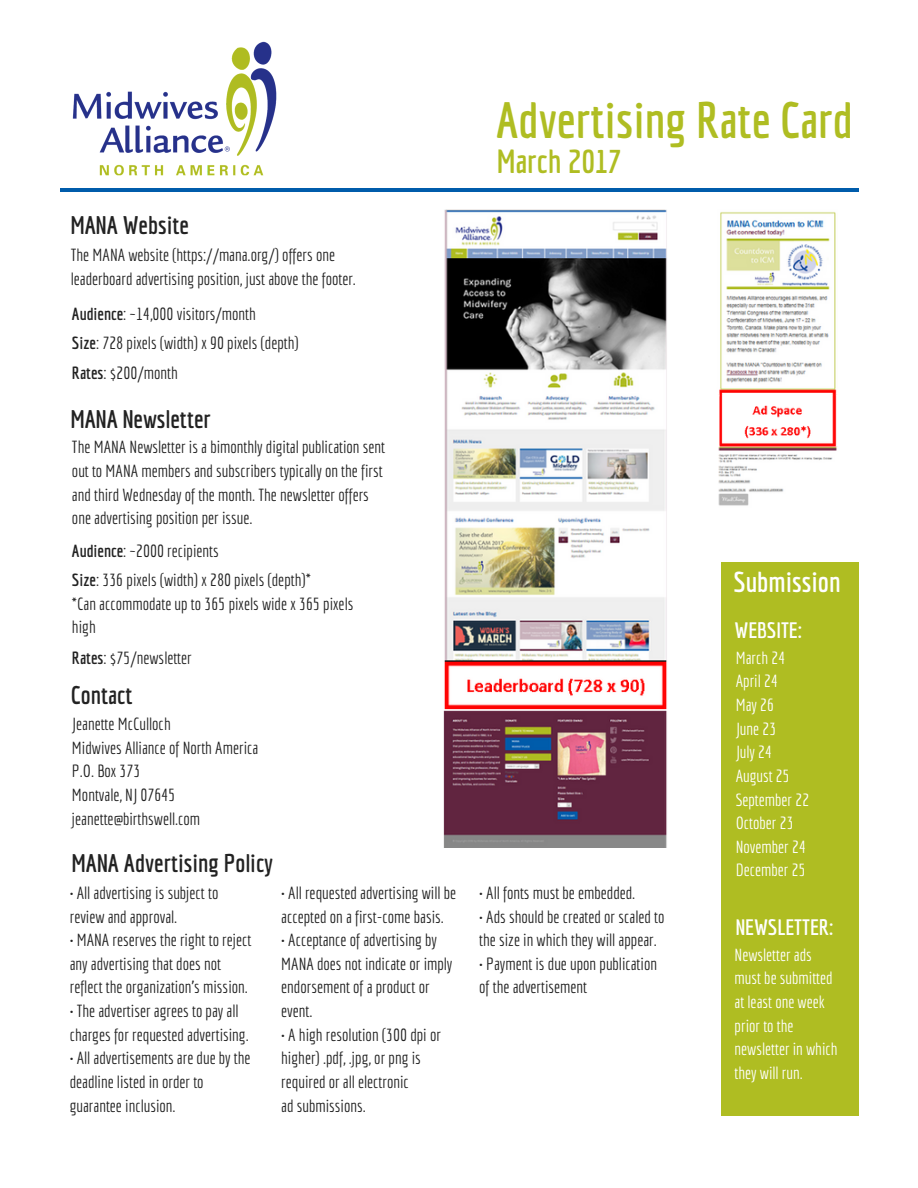
<style>
.page{position:relative;width:918px;height:1188px;background:#fff}
.page>*{position:absolute;margin:0;border:0;box-sizing:border-box;transform-origin:0 0}
.t1{font:700 49.8px "Economica";color:#afbd22}
.t2{font:700 32.7px "Economica";color:#afbd22}
.t3{font:700 28.05px "Economica";color:#fff}
.t4{font:700 24.9px "Economica";color:#222}
.t5{font:700 21.75px "Economica";color:#fff}
.t6{font:17.1px/23.7px "Economica";color:#222}
.t7{font:17.1px/23.7px "Economica";color:#fff}
.s1{font-weight:700}
</style>
<div class="page">
<img style="left:443px;top:209px;width:224px;height:638px">
<img style="left:718px;top:212px;width:120px;height:294px">
<img style="left:72px;top:41px;width:205px;height:135px">
<hr style="left:60px;top:188px;width:799px;height:3px;background:#005cab">
<div style="left:721px;top:562px;width:137px;height:554px;background:#afbd22"></div>
<h3 class="t4" style="left:71px;top:210px;width:120px">MANA Website</h3>
<p class="t6" style="left:71px;top:243px;width:287px">The MANA website (https://mana.org/) offers one leaderboard advertising position, just above the footer.</p>
<p class="t6" style="left:72px;top:298px;width:228px;line-height:29.8px"><span class="s1">Audience</span>: ~14,000 visitors/month<br><span class="s1">Size</span>: 728 pixels (width) x 90 pixels (depth)<br><span class="s1">Rates</span>: $200/month</p>
<h3 class="t4" style="left:71px;top:404px;width:142px">MANA Newsletter</h3>
<p class="t6" style="left:72px;top:435px;width:315px">The MANA Newsletter is a bimonthly digital publication sent out to MANA members and subscribers typically on the first and third Wednesday of the month. The newsletter offers one advertising position per issue.</p>
<p class="t6" style="left:72px;top:536px;width:240px;line-height:29.2px"><span class="s1">Audience</span>: ~2000 recipients<br><span class="s1">Size</span>: 336 pixels (width) x 280 pixels (depth)*</p>
<p class="t6" style="left:72px;top:591px;width:283px">*Can accommodate up to 365 pixels wide x 365 pixels high</p>
<p class="t6" style="left:72px;top:645px;width:121px"><span class="s1">Rates</span>: $75/newsletter</p>
<h3 class="t4" style="left:71px;top:681px;width:63px">Contact</h3>
<p class="t6" style="left:72px;top:712px;width:188px">Jeanette McCulloch<br>Midwives Alliance of North America<br>P.O. Box 373<br>Montvale, NJ 07645 jeanette@birthswell.com</p>
<h3 class="t4" style="left:72px;top:848px;width:203px">MANA Advertising Policy</h3>
<p class="t6" style="left:70px;top:881px;width:150px">• All advertising is subject to review and approval.</p>
<p class="t6" style="left:70px;top:928px;width:183px">• MANA reserves the right to reject any advertising that does not reflect the organization’s mission.</p>
<p class="t6" style="left:70px;top:999px;width:181px">• The advertiser agrees to pay all charges for requested advertising.</p>
<p class="t6" style="left:70px;top:1046px;width:182px">• All advertisements are due by the deadline listed in order to guarantee inclusion.</p>
<p class="t6" style="left:281px;top:881px;width:176px">• All requested advertising will be accepted on a first-come basis.</p>
<p class="t6" style="left:281px;top:928px;width:173px">• Acceptance of advertising by<br>MANA does not indicate or imply endorsement of a product or event.</p>
<p class="t6" style="left:281px;top:1022px;width:161px">• A high resolution (300 dpi or higher) .pdf, .jpg, or png is required or all electronic<br>ad submissions.</p>
<h1 class="t1" style="left:496px;top:91px;width:358px">Advertising Rate Card</h1>
<h2 class="t2" style="left:497px;top:142px;width:126px">March 2017</h2>
<p class="t6" style="left:479px;top:881px;width:158px">• All fonts must be embedded.</p>
<p class="t6" style="left:479px;top:904px;width:187px">• Ads should be created or scaled to the size in which they will appear.</p>
<p class="t6" style="left:479px;top:951px;width:179px">• Payment is due upon publication of the advertisement</p>
<h3 class="t3" style="left:733px;top:565px;width:109px">Submission</h3>
<p class="t5" style="left:735px;top:617px;width:69px">WEBSITE:</p>
<p class="t7" style="left:736px;top:645px;width:75px">March 24<br>April 24<br>May 26<br>June 23<br>July 24<br>August 25<br>September 22<br>October 23<br>November 24<br>December 25</p>
<p class="t5" style="left:736px;top:914px;width:99px">NEWSLETTER:</p>
<p class="t7" style="left:735px;top:942px;width:105px">Newsletter ads must be submitted at least one week prior to the newsletter in which they will run.</p>
</div>
